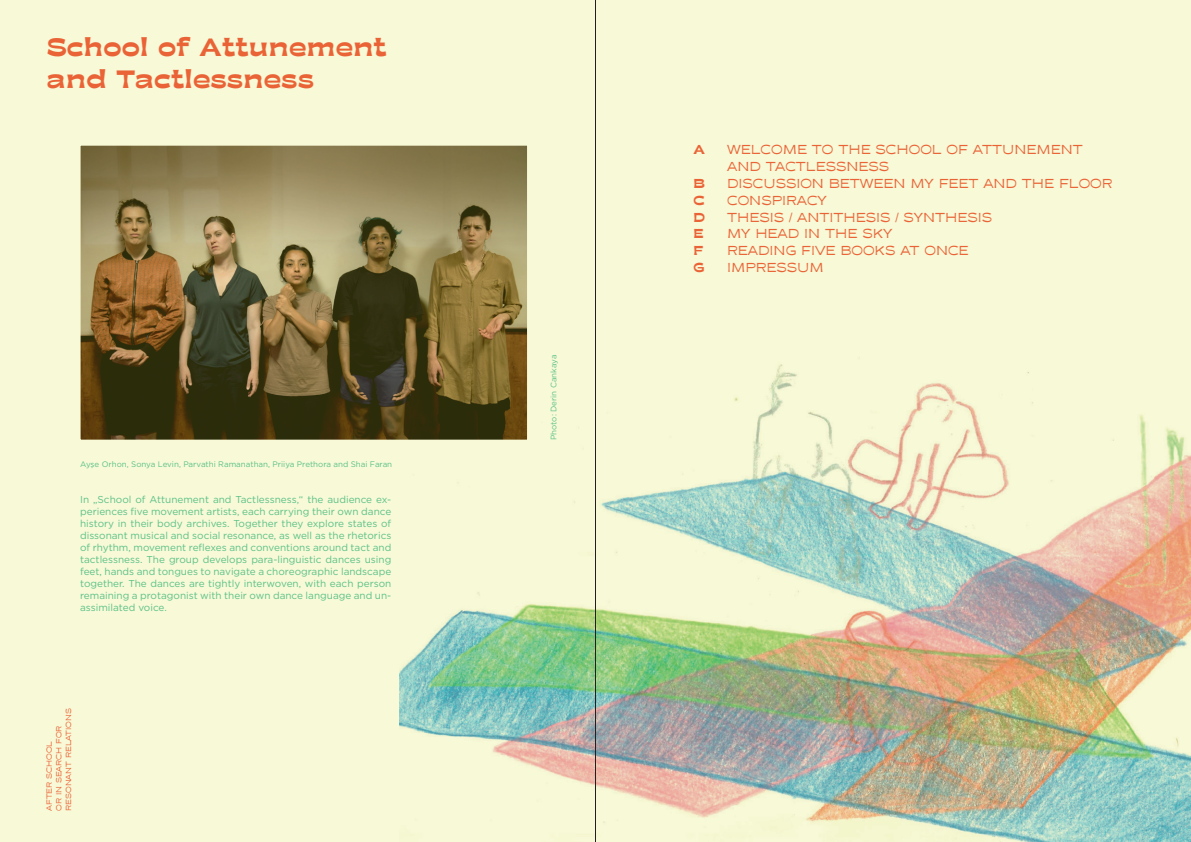
<style>
.page{position:relative;width:1191px;height:842px;background:#fff}
.page>*{position:absolute;margin:0;border:0;box-sizing:border-box;transform-origin:0 0}
.t1{font:700 27px/32.4px "Moche";color:#ee4537}
.t2{font:14px/16.8px "Moche";color:#ee4537}
.t3{font:700 14px/16.8px "Moche";color:#ee4537;text-align:justify}
.t4{font:10px/12px "Gotham";color:#3cba9d;text-align:justify}
.t5{font:8px "Gotham";color:#3cba9d}
.t6{font:8px/9.6px "Moche";color:#ee4537}
</style>
<div class="page">
<img style="left:0;top:0;width:1191px;height:842px">
<hr style="left:595px;top:0;width:1px;height:842px;background:#231f20">
<h1 class="t1" style="left:47px;top:31px;width:341px">School of Attunement and Tactlessness</h1>
<p class="t5" style="left:80px;top:459px;width:314px">Ayşe Orhon, Sonya Levin, Parvathi Ramanathan, Priiya Prethora and Shai Faran</p>
<p class="t4" style="left:80px;top:493px;width:313px">In „School of Attunement and Tactlessness,“ the audience ex&shy;periences five movement artists, each carrying their own dance history in their body archives. Together they explore states of dissonant musical and social resonance, as well as the rhetorics of rhythm, movement reflexes and conventions around tact and tactlessness. The group develops para-linguistic dances using feet, hands and tongues to navigate a choreographic landscape together. The dances are tightly interwoven, with each person remaining a protagonist with their own dance language and un&shy;assimilated voice.</p>
<p class="t6" style="left:45px;top:811px;width:104px;rotate:-90deg">AFTER SCHOOL<br>OR IN SEARCH FOR<br>RESONANT RELATIONS</p>
<p class="t5" style="left:548px;top:440px;width:87px;rotate:-90deg">Photo: Derin Cankaya</p>
<h2 class="t3" style="left:693px;top:141px;width:13px">A</h2>
<h2 class="t3" style="left:693px;top:175px;width:13px">B C D E F G</h2>
<h2 class="t2" style="left:727px;top:141px;width:387px">WELCOME TO THE SCHOOL OF ATTUNEMENT<br>AND TACTLESSNESS<br>DISCUSSION BETWEEN MY FEET AND THE FLOOR<br>CONSPIRACY<br>THESIS / ANTITHESIS / SYNTHESIS<br>MY HEAD IN THE SKY<br>READING FIVE BOOKS AT ONCE<br>IMPRESSUM</h2>
</div>
